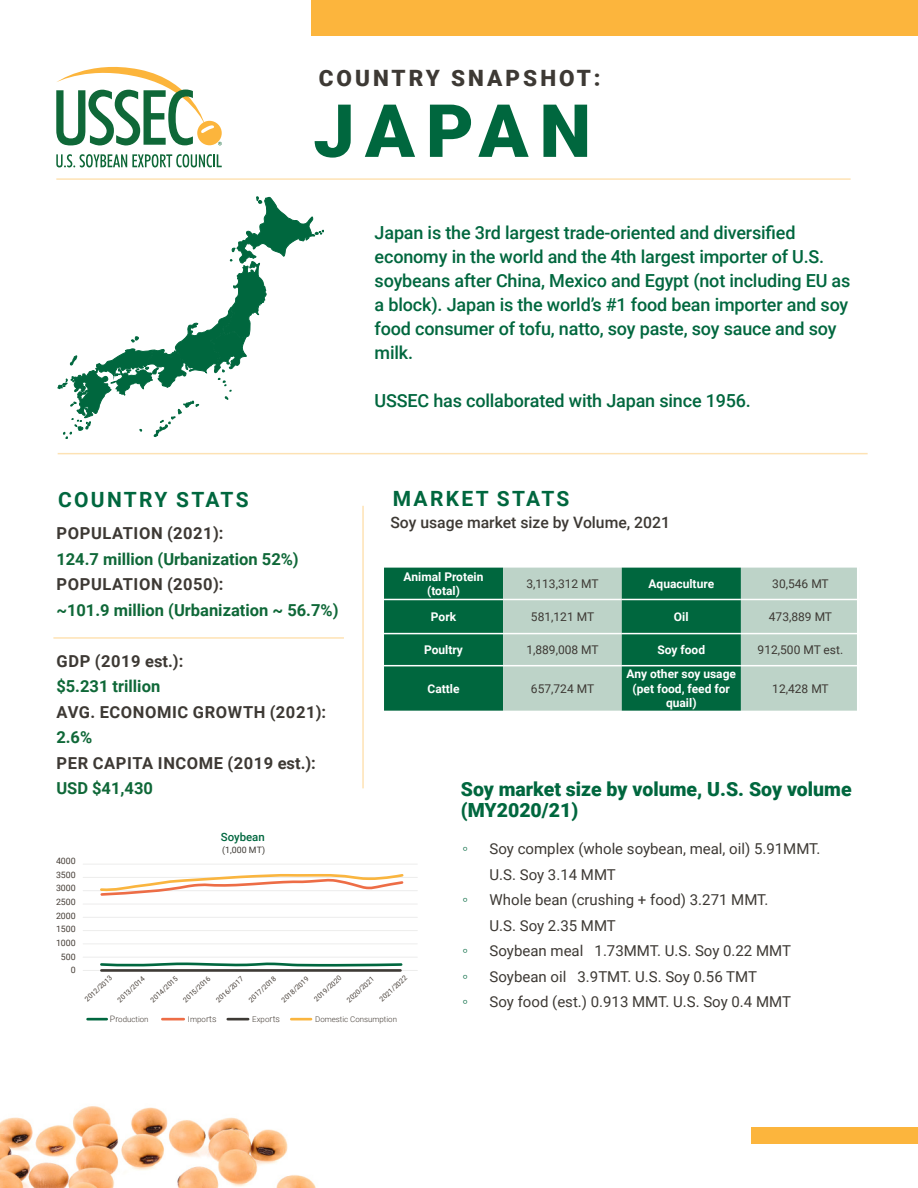
<style>
.page{position:relative;width:918px;height:1188px;background:#fff}
.page>*{position:absolute;margin:0;border:0;box-sizing:border-box;transform-origin:0 0}
.t1{font:900 73.5px "Roboto";letter-spacing:.145em;color:#00673e}
.t2{font:900 22.5px "Roboto";letter-spacing:.135em;color:#3d3934}
.t3{font:700 21px "Roboto";letter-spacing:.11em;color:#00673e}
.t4{font:900 19.5px/21px "Roboto";color:#00673e}
.t5{font:500 18px/24px "Roboto";letter-spacing:-.01em;color:#00673e}
.t6{font:700 16.5px/25.5px "Roboto";color:#0f6838}
.t7{font:700 16.5px/25.5px "Roboto";letter-spacing:.035em;color:#3d3934}
.t8{font:500 15.75px "Roboto";color:#3d3934}
.t9{font:15.75px "Verdana";color:#00673e}
.t10{font:15px/25.5px "Roboto";color:#3d3934}
.t11{font:700 12px/14.4px "Roboto";color:#fff;text-align:center}
.t12{font:12px "Roboto";color:#3d3934}
.t13{font:500 11.4px "Roboto";color:#00673f}
.t14{font:8.85px/13.6px "Roboto";color:#463e37;text-align:right}
.t15{font:8.85px "Roboto";color:#3e3a35}
.t16{font:300 7.95px "Roboto";color:#463e37}
.t17{font:7.05px "Roboto";color:#463e37}
.s1{color:#3d3934}
.s2{color:#0f6838}
.s3{font-size:8.85px}
</style>
<div class="page">
<hr style="left:56px;top:178px;width:795px;height:2px;background:#fcb53d">
<hr style="left:362px;top:506px;width:2px;height:282px;background:#fcb53d">
<div style="left:311px;top:0;width:607px;height:36px;background:#fcb53d"></div>
<svg style="left:56px;top:154px;width:166px;height:13px"></svg>
<svg style="left:56px;top:66px;width:166px;height:80px"></svg>
<hr style="left:58px;top:453px;width:810px;height:1px;background:#fcb53d">
<img style="left:0;top:1106px;width:316px;height:82px">
<div style="left:751px;top:1127px;width:167px;height:16px;background:#fcb53d"></div>
<hr style="left:53px;top:637px;width:291px;height:2px;background:#fcb53d">
<svg style="left:58px;top:197px;width:266px;height:242px"></svg>
<div style="left:385px;top:568px;width:118px;height:143px;background:#00673e"></div>
<div style="left:503px;top:568px;width:353px;height:143px;background:#bdd3c8"></div>
<div style="left:622px;top:568px;width:119px;height:143px;background:#00673e"></div>
<hr style="left:384px;top:599px;width:119px;height:1px;background:#fff">
<hr style="left:503px;top:599px;width:119px;height:1px;background:#fff">
<hr style="left:622px;top:599px;width:119px;height:1px;background:#fff">
<hr style="left:741px;top:599px;width:119px;height:1px;background:#fff">
<hr style="left:384px;top:633px;width:119px;height:1px;background:#fff">
<hr style="left:503px;top:633px;width:119px;height:1px;background:#fff">
<hr style="left:622px;top:633px;width:119px;height:1px;background:#fff">
<hr style="left:741px;top:633px;width:119px;height:1px;background:#fff">
<hr style="left:384px;top:665px;width:119px;height:1px;background:#fff">
<hr style="left:503px;top:665px;width:119px;height:1px;background:#fff">
<hr style="left:622px;top:665px;width:119px;height:1px;background:#fff">
<hr style="left:741px;top:665px;width:119px;height:1px;background:#fff">
<div style="left:381px;top:564px;width:479px;height:157px;border:3px solid #fff"></div>
<hr style="left:83px;top:970px;width:334px;height:1px;background:#3e3a35">
<hr style="left:83px;top:957px;width:334px;height:1px;background:#3e3a35">
<hr style="left:83px;top:944px;width:334px;height:1px;background:#3e3a35">
<hr style="left:83px;top:930px;width:334px;height:1px;background:#3e3a35">
<hr style="left:83px;top:917px;width:334px;height:1px;background:#3e3a35">
<hr style="left:83px;top:904px;width:334px;height:1px;background:#3e3a35">
<hr style="left:83px;top:890px;width:334px;height:1px;background:#3e3a35">
<hr style="left:83px;top:877px;width:334px;height:1px;background:#3e3a35">
<hr style="left:83px;top:864px;width:334px;height:1px;background:#3e3a35">
<svg style="left:100px;top:962px;width:303px;height:5px"></svg>
<svg style="left:99px;top:874px;width:306px;height:22px"></svg>
<svg style="left:88px;top:1018px;width:19px;height:2px"></svg>
<hr style="left:162px;top:1018px;width:22px;height:2px;background:#ed6d46">
<hr style="left:228px;top:1018px;width:20px;height:2px;background:#3e3a35">
<hr style="left:291px;top:1018px;width:20px;height:2px;background:#fab53f">
<hr style="left:101px;top:969px;width:299px;height:3px;background:#3e3a35">
<p class="t2" style="left:319px;top:63px;width:283px">COUNTRY SNAPSHOT:</p>
<p class="t1" style="left:313px;top:79px;width:279px">JAPAN</p>
<p class="t5" style="left:375px;top:220px;width:477px">Japan is the 3rd largest trade-oriented and diversified economy in the world and the 4th largest importer of U.S. soybeans after China, Mexico and Egypt (not including EU as a block). Japan is the world’s #1 food bean importer and soy food consumer of tofu, natto, soy paste, soy sauce and soy milk.</p>
<p class="t5" style="left:375px;top:388px;width:378px">USSEC has collaborated with Japan since 1956.</p>
<p class="t3" style="left:58px;top:484px;width:192px">COUNTRY STATS</p>
<p class="t3" style="left:393px;top:483px;width:178px">MARKET STATS</p>
<p class="t6" style="left:56px;top:520px;width:284px"><span class="s1">POPULATION (2021):<br></span>124.7 million (Urbanization 52%)<br><span class="s1">POPULATION (2050):<br></span>~101.9 million (Urbanization ~ 56.7%)</p>
<p class="t7" style="left:56px;top:648px;width:271px">GDP (2019 est.):<br><span class="s2">$5.231 trillion<br></span>AVG. ECONOMIC GROWTH (2021):<br><span class="s2">2.6%<br></span>PER CAPITA INCOME (2019 est.):<br><span class="s2">USD $41,430</span></p>
<p class="t8" style="left:390px;top:511px;width:281px">Soy usage market size by Volume, 2021</p>
<p class="t11" style="left:404px;top:569px;width:81px">Animal Protein (total)</p>
<p class="t12" style="left:526px;top:575px;width:74px">3,113,312 MT</p>
<p class="t11" style="left:648px;top:576px;width:67px">Aquaculture</p>
<p class="t12" style="left:772px;top:575px;width:58px">30,546 MT</p>
<p class="t11" style="left:431px;top:609px;width:27px">Pork</p>
<p class="t12" style="left:531px;top:608px;width:65px">581,121 MT</p>
<p class="t11" style="left:674px;top:609px;width:16px">Oil</p>
<p class="t12" style="left:769px;top:608px;width:65px">473,889 MT</p>
<p class="t11" style="left:424px;top:642px;width:40px">Poultry</p>
<p class="t12" style="left:526px;top:641px;width:74px">1,889,008 MT</p>
<p class="t11" style="left:657px;top:642px;width:49px">Soy food</p>
<p class="t12" style="left:758px;top:641px;width:87px">912,500 MT est.</p>
<p class="t11" style="left:428px;top:681px;width:34px">Cattle</p>
<p class="t12" style="left:531px;top:680px;width:65px">657,724 MT</p>
<p class="t11" style="left:627px;top:666px;width:111px">Any other soy usage (pet food, feed for quail)</p>
<p class="t12" style="left:772px;top:680px;width:58px">12,428 MT</p>
<p class="t4" style="left:461px;top:778px;width:392px">Soy market size by volume, U.S. Soy volume (MY2020/21)</p>
<p class="t14" style="left:56px;top:854px;width:21px">4000<br>3500<br>3000<br>2500<br>2000<br>1500<br>1000<br>500<br>0</p>
<p class="t13" style="left:221px;top:829px;width:46px">Soybean</p>
<p class="t15" style="left:222px;top:844px;width:44px">(1,000 MT)</p>
<p class="t17" style="left:83px;top:997px;width:36px;rotate:-43deg">2012/2013</p>
<p class="t17" style="left:115px;top:997px;width:36px;rotate:-43deg">2013/2014</p>
<p class="t17" style="left:148px;top:997px;width:36px;rotate:-43deg">2014/2015</p>
<p class="t17" style="left:181px;top:997px;width:36px;rotate:-43deg">2015/2016</p>
<p class="t17" style="left:214px;top:997px;width:36px;rotate:-43deg">2016/2017</p>
<p class="t17" style="left:246px;top:997px;width:36px;rotate:-43deg">2017/2018</p>
<p class="t17" style="left:279px;top:997px;width:36px;rotate:-43deg">2018/2019</p>
<p class="t17" style="left:312px;top:997px;width:36px;rotate:-43deg">2019/2020</p>
<p class="t17" style="left:345px;top:997px;width:36px;rotate:-43deg">2020/2021</p>
<p class="t17" style="left:377px;top:997px;width:36px;rotate:-43deg">2021/2022</p>
<p class="t16" style="left:110px;top:1013px;width:40px"><span class="s3">Pr</span>oduction</p>
<p class="t16" style="left:188px;top:1013px;width:30px">Impo<span class="s3">rts</span></p>
<p class="t16" style="left:252px;top:1013px;width:29px">Expo<span class="s3">rts</span></p>
<p class="t16" style="left:315px;top:1013px;width:83px">Domestic Consumption</p>
<p class="t9" style="left:463px;top:838px;width:7px">◦</p>
<p class="t10" style="left:490px;top:836px;width:332px">Soy complex (whole soybean, meal, oil) 5.91MMT.<br>U.S. Soy 3.14 MMT</p>
<p class="t9" style="left:463px;top:889px;width:7px">◦</p>
<p class="t10" style="left:490px;top:887px;width:280px">Whole bean (crushing + food) 3.271 MMT.<br>U.S. Soy 2.35 MMT</p>
<p class="t9" style="left:463px;top:940px;width:7px">◦</p>
<p class="t10" style="left:490px;top:938px;width:303px">Soybean meal 1.73MMT. U.S. Soy 0.22 MMT</p>
<p class="t9" style="left:463px;top:965px;width:7px">◦</p>
<p class="t10" style="left:490px;top:963px;width:269px">Soybean oil 3.9TMT. U.S. Soy 0.56 TMT</p>
<p class="t9" style="left:463px;top:991px;width:7px">◦</p>
<p class="t10" style="left:490px;top:989px;width:303px">Soy food (est.) 0.913 MMT. U.S. Soy 0.4 MMT</p>
</div>
